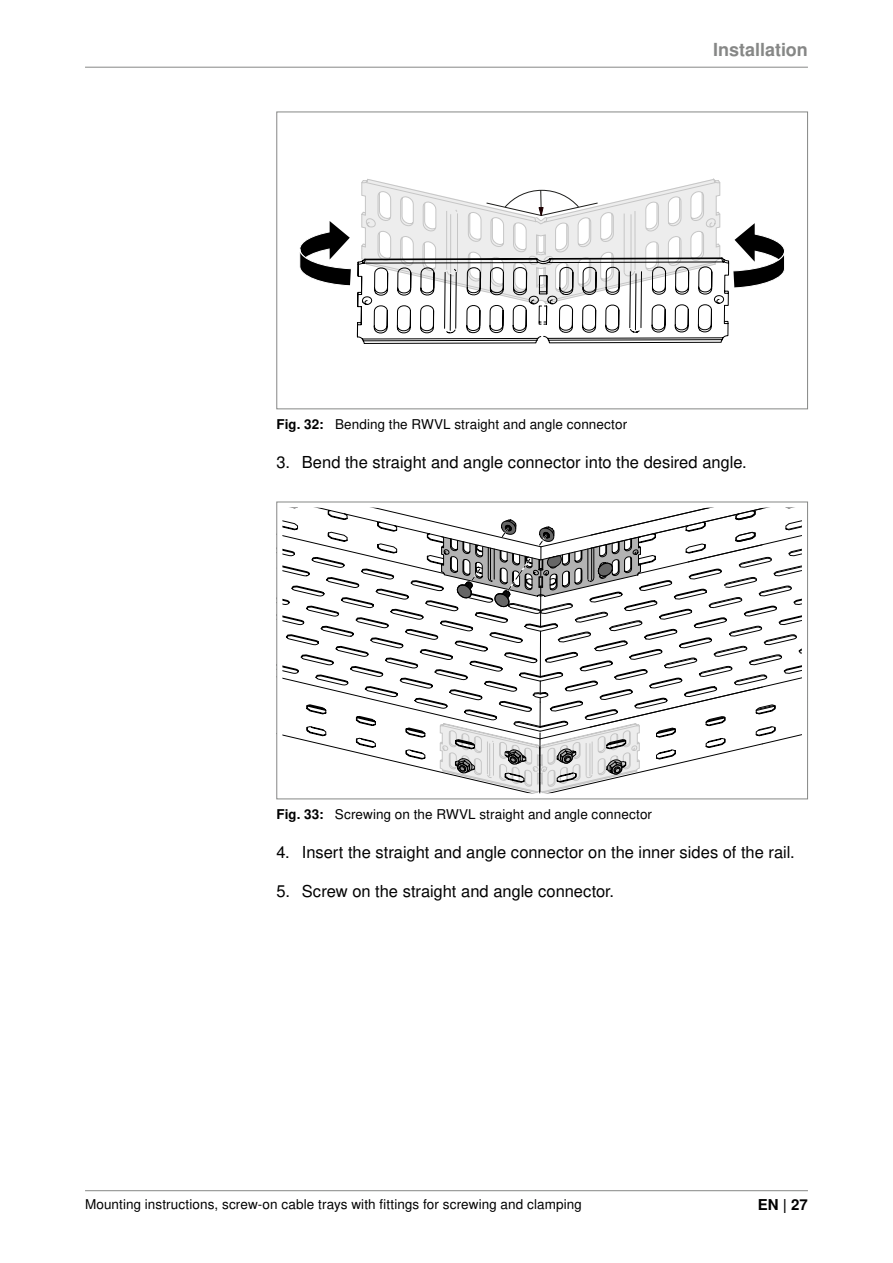
<style>
.page{position:relative;width:893px;height:1263px;background:#fff}
.page>*{position:absolute;margin:0;border:0;box-sizing:border-box;transform-origin:0 0}
.t1{font:700 18px "Nimbus San L";color:#868786}
.t2{font:16.5px "Nimbus San L";color:#000}
.t3{font:700 15px "Nimbus San L";color:#000}
.t4{font:13.5px "Nimbus San L";letter-spacing:.01em;color:#000}
.s1{font-weight:700}
</style>
<div class="page">
<hr style="left:85px;top:67px;width:723px;height:1px;background:#868786">
<hr style="left:85px;top:1190px;width:723px;height:1px;background:#868786">
<svg style="left:276px;top:111px;width:532px;height:299px"></svg>
<svg style="left:276px;top:501px;width:532px;height:299px"></svg>
<h1 class="t1" style="left:713px;top:38px;width:96px">Installation</h1>
<p class="t4" style="left:276px;top:416px;width:352px"><span class="s1">Fig. 32:</span> Bending the RWVL straight and angle connector</p>
<p class="t2" style="left:276px;top:453px;width:472px">3. Bend the straight and angle connector into the desired angle.</p>
<p class="t4" style="left:276px;top:806px;width:377px"><span class="s1">Fig. 33:</span> Screwing on the RWVL straight and angle connector</p>
<p class="t2" style="left:276px;top:843px;width:520px">4. Insert the straight and angle connector on the inner sides of the rail.</p>
<p class="t2" style="left:276px;top:882px;width:339px">5. Screw on the straight and angle connector.</p>
<p class="t4" style="left:85px;top:1196px;width:498px">Mounting instructions, screw-on cable trays with fittings for screwing and clamping</p>
<p class="t3" style="left:758px;top:1195px;width:52px">EN | 27</p>
</div>
